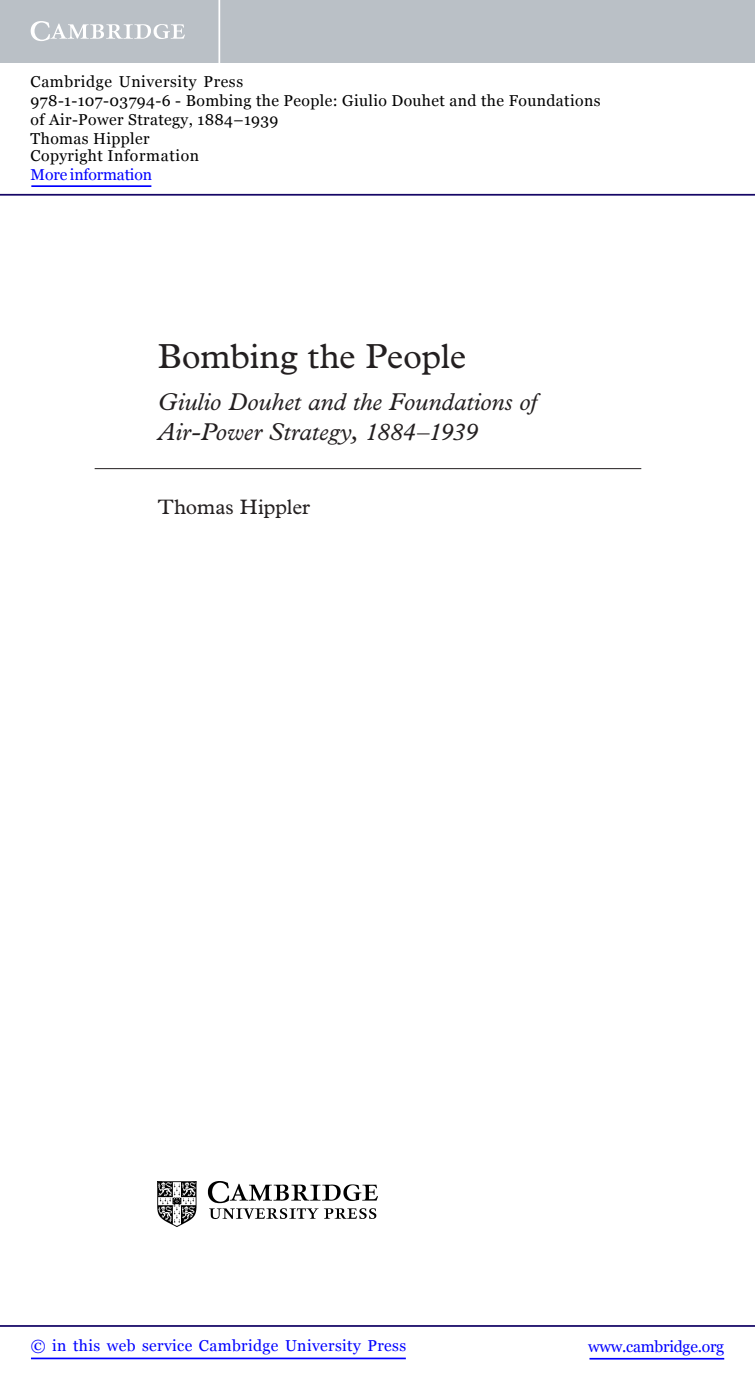
<style>
.page{position:relative;width:755px;height:1385px;background:#fff}
.page>*{position:absolute;margin:0;border:0;box-sizing:border-box;transform-origin:0 0}
.t1{font:35px "Plantin Std";letter-spacing:-.01em;color:#231f20}
.t2{font:italic 24.5px/29.8px "Plantin Std";color:#231f20}
.t3{font:21px "Plantin Std";color:#231f20}
.t4{font:15.75px/18.6px "Georgia";letter-spacing:.025em;color:#000}
.t5{font:15.75px "Georgia";letter-spacing:.025em;color:#00f}
.t6{font:15.75px "Georgia";letter-spacing:-.015em;color:#00f}
.t7{font:15.75px "Georgia";letter-spacing:-.01em;color:#00f}
</style>
<div class="page">
<hr style="left:95px;top:468px;width:546px;height:1px;background:#231f20">
<img style="left:158px;top:1181px;width:219px;height:46px">
<hr style="left:589px;top:1358px;width:134px;height:1px;background:#00f">
<hr style="left:0;top:1325px;width:754px;height:2px;background:#150666">
<hr style="left:31px;top:1357px;width:374px;height:2px;background:#00f">
<div style="left:0;top:0;width:754px;height:63px;background:#bac0c6"></div>
<svg style="left:31px;top:21px;width:154px;height:20px"></svg>
<hr style="left:218px;top:0;width:2px;height:63px;background:#fff">
<hr style="left:0;top:194px;width:754px;height:2px;background:#150666">
<hr style="left:31px;top:185px;width:120px;height:2px;background:#00f">
<p class="t4" style="left:31px;top:72px;width:571px">Cambridge University Press<br>978-1-107-03794-6 - Bombing the People: Giulio Douhet and the Foundations of Air-Power Strategy, 1884–1939<br>Thomas Hippler<br>Copyright Information</p>
<p class="t7" style="left:31px;top:166px;width:123px">More information</p>
<h1 class="t1" style="left:158px;top:344px;width:310px">Bombing the People</h1>
<h2 class="t2" style="left:158px;top:389px;width:381px">Giulio Douhet and the Foundations of<br>Air -Power Strategy, 1884–1939</h2>
<h3 class="t3" style="left:158px;top:500px;width:154px">Thomas Hippler</h3>
<p class="t5" style="left:31px;top:1337px;width:376px">© in this web service Cambridge University Press</p>
<p class="t6" style="left:587px;top:1337px;width:137px">www.cambridge.org</p>
</div>
